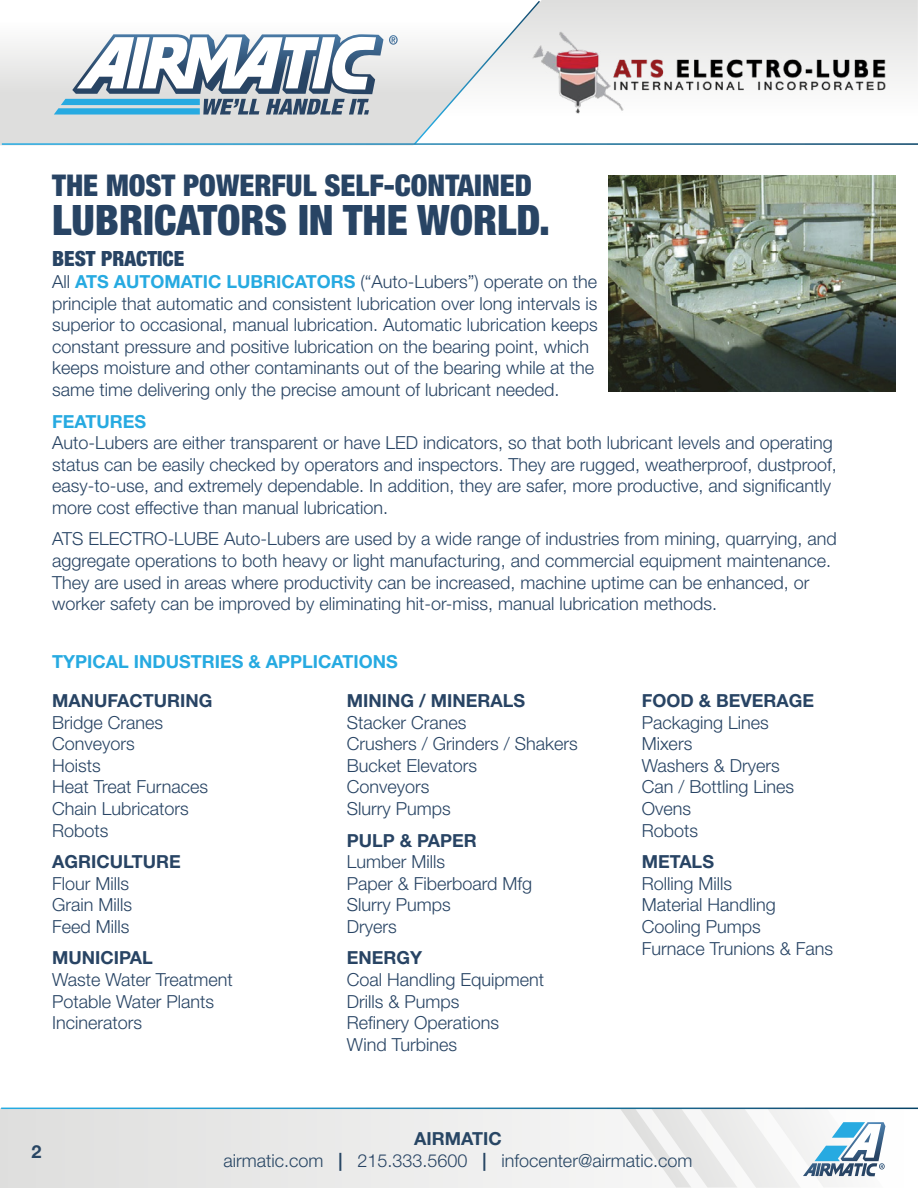
<style>
.page{position:relative;width:918px;height:1188px;background:#fff}
.page>*{position:absolute;margin:0;border:0;box-sizing:border-box;transform-origin:0 0}
.t1{font:900 condensed 42px "Helvetica Neue";color:#284464}
.t2{font:900 condensed 30px "Helvetica Neue";color:#284464}
.t3{font:900 condensed 21px "Helvetica Neue";color:#284464}
.t4{font:300 18px/21.6px "Helvetica Neue";color:#284464}
.t5{font:700 18px "Helvetica Neue LT Std";color:#284464}
.t6{font:300 18px "Helvetica Neue";color:#284664}
.t7{font:700 18px "Helvetica Neue LT Std";color:#27aae1}
.t8{font:700 18px "Helvetica Neue LT Std";color:#284664}
.s1{font-family:"Helvetica Neue LT Std";font-weight:700;color:#27aae1}
.s2{font-family:"Helvetica Neue LT Std";font-weight:700}
.s3{color:#284464}
</style>
<div class="page">
<svg style="left:542px;top:0;width:376px;height:82px;background:#e3e3e2"></svg>
<svg style="left:0;top:0;width:542px;height:145px"></svg>
<svg style="left:389px;top:35px;width:9px;height:10px"></svg>
<svg style="left:54px;top:34px;width:329px;height:81px"></svg>
<div style="left:0;top:1109px;width:918px;height:79px;background:#eaeae9"></div>
<svg style="left:620px;top:1109px;width:265px;height:79px"></svg>
<img style="left:541px;top:28px;width:347px;height:91px">
<img style="left:608px;top:176px;width:288px;height:215px">
<svg style="left:412px;top:0;width:129px;height:146px"></svg>
<hr style="left:2px;top:143px;width:916px;height:2px;background:#fff">
<h2 class="t2" style="left:52px;top:167px;width:481px">THE MOST POWERFUL SELF-CONTAINED</h2>
<h1 class="t1" style="left:52px;top:194px;width:500px">LUBRICATORS IN THE WORLD.</h1>
<p class="t3" style="left:52px;top:246px;width:134px">BEST PRACTICE</p>
<p class="t4" style="left:52px;top:270px;width:547px">All <span class="s1">ATS AUTOMATIC LUBRICATORS</span> (“Auto-Lubers”) operate on the principle that automatic and consistent lubrication over long intervals is superior to occasional, manual lubrication. Automatic lubrication keeps constant pressure and positive lubrication on the bearing point, which keeps moisture and other contaminants out of the bearing while at the same time delivering only the precise amount of lubricant needed.</p>
<p class="t7" style="left:52px;top:410px;width:96px">FEATURES</p>
<p class="t4" style="left:52px;top:432px;width:786px">Auto-Lubers are either transparent or have LED indicators, so that both lubricant levels and operating status can be easily checked by operators and inspectors. They are rugged, weatherproof, dustproof, easy-to-use, and extremely dependable. In addition, they are safer, more productive, and significantly more cost effective than manual lubrication.</p>
<p class="t4" style="left:52px;top:528px;width:786px">ATS ELECTRO-LUBE Auto-Lubers are used by a wide range of industries from mining, quarrying, and aggregate operations to both heavy or light manufacturing, and commercial equipment maintenance.<br>They are used in areas where productivity can be increased, machine uptime can be enhanced, or worker safety can be improved by eliminating hit-or-miss, manual lubrication methods.</p>
<p class="t7" style="left:52px;top:650px;width:347px">TYPICAL INDUSTRIES &amp; APPLICATIONS</p>
<p class="t5" style="left:52px;top:690px;width:162px">MANUFACTURING</p>
<p class="t4" style="left:52px;top:711px;width:158px">Bridge Cranes<br>Conveyors<br>Hoists<br>Heat Treat Furnaces<br>Chain Lubricators<br>Robots</p>
<p class="t5" style="left:52px;top:851px;width:130px">AGRICULTURE</p>
<p class="t4" style="left:52px;top:872px;width:81px">Flour Mills<br>Grain Mills<br>Feed Mills</p>
<p class="t5" style="left:52px;top:947px;width:102px">MUNICIPAL</p>
<p class="t4" style="left:52px;top:968px;width:182px">Waste Water Treatment<br>Potable Water Plants<br>Incinerators</p>
<p class="t5" style="left:347px;top:690px;width:180px">MINING / MINERALS</p>
<p class="t4" style="left:347px;top:711px;width:233px">Stacker Cranes<br>Crushers / Grinders / Shakers<br>Bucket Elevators<br>Conveyors<br>Slurry Pumps</p>
<p class="t5" style="left:347px;top:829px;width:132px">PULP &amp; PAPER</p>
<p class="t4" style="left:347px;top:851px;width:187px">Lumber Mills<br>Paper &amp; Fiberboard Mfg<br>Slurry Pumps<br>Dryers</p>
<p class="t5" style="left:347px;top:947px;width:77px">ENERGY</p>
<p class="t4" style="left:347px;top:968px;width:199px">Coal Handling Equipment<br>Drills &amp; Pumps<br>Refinery Operations<br>Wind Turbines</p>
<p class="t5" style="left:642px;top:690px;width:174px">FOOD &amp; BEVERAGE</p>
<p class="t4" style="left:642px;top:711px;width:154px">Packaging Lines<br>Mixers<br>Washers &amp; Dryers<br>Can / Bottling Lines<br>Ovens<br>Robots</p>
<p class="t5" style="left:642px;top:851px;width:74px">METALS</p>
<p class="t4" style="left:642px;top:872px;width:193px">Rolling Mills<br>Material Handling<br>Cooling Pumps<br>Furnace Trunions &amp; Fans</p>
<p class="t8" style="left:32px;top:1140px;width:12px">2</p>
<p class="t8" style="left:414px;top:1128px;width:89px">AIRMATIC</p>
<p class="t6" style="left:223px;top:1149px;width:470px">airmatic.com <span class="s2">|</span> <span class="s3">215.333.5600</span> <span class="s2">|</span> infocenter@airmatic.com</p>
</div>
